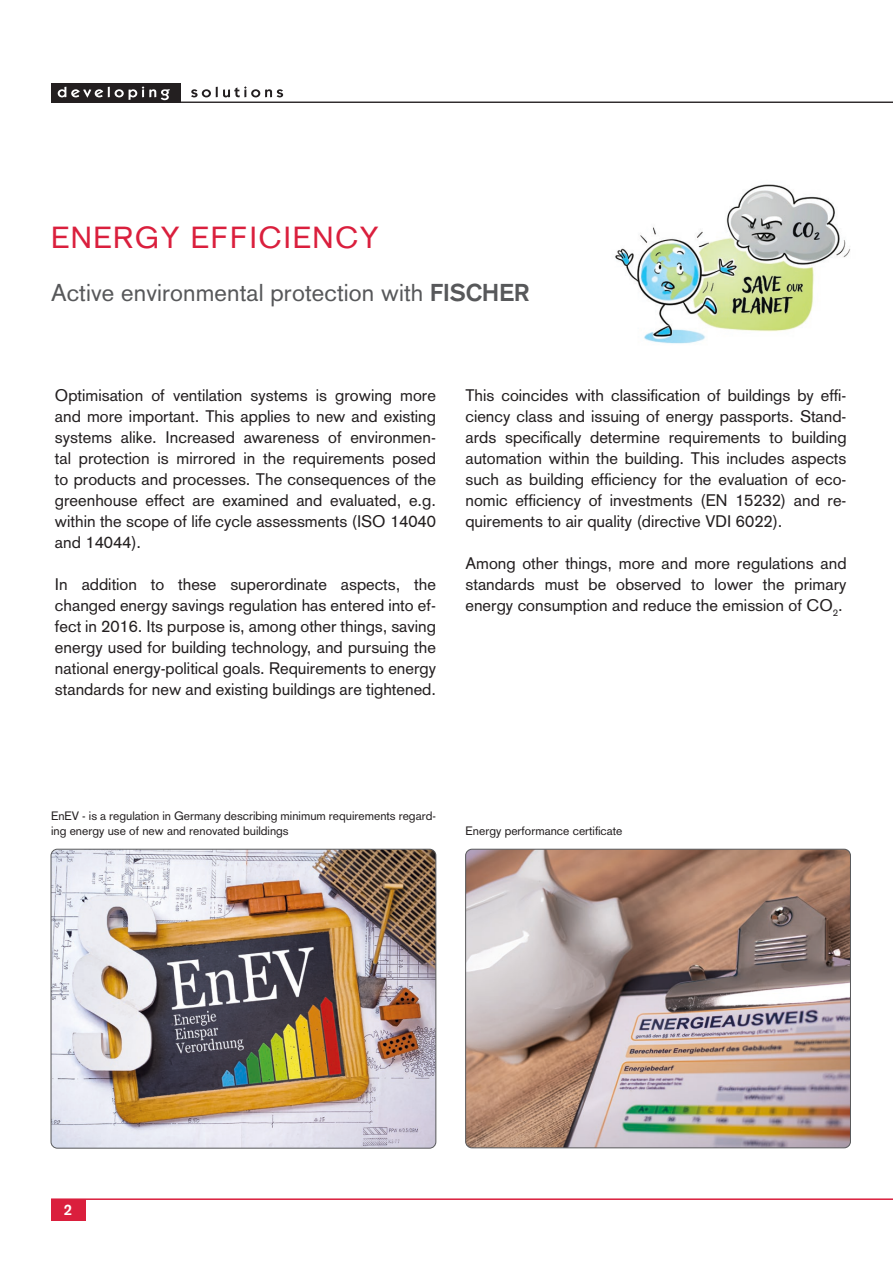
<style>
.page{position:relative;width:893px;height:1263px;background:#fff}
.page>*{position:absolute;margin:0;border:0;box-sizing:border-box;transform-origin:0 0}
.t1{font:30px "Akzidenz Grotesk";letter-spacing:.05em;color:#da1f3d}
.t2{font:24px "Akzidenz Grotesk";letter-spacing:.005em;color:#57585a}
.t3{font:16.5px/21px "Akzidenz Grotesk";color:#231f20;text-align:justify}
.t4{font:700 15px "Akzidenz Grotesk";color:#fff}
.t5{font:12px/15px "Akzidenz Grotesk";color:#231f20}
.s1{font-weight:700}
</style>
<div class="page">
<hr style="left:51px;top:1198px;width:842px;height:2px;background:#da1f3d">
<div style="left:51px;top:1199px;width:34px;height:21px;background:#da1f3d"></div>
<hr style="left:51px;top:102px;width:842px;height:1px;background:#231f20">
<div style="left:51px;top:83px;width:129px;height:20px;background:#231f20"></div>
<svg style="left:58px;top:86px;width:112px;height:14px"></svg>
<svg style="left:191px;top:86px;width:92px;height:11px"></svg>
<img style="left:51px;top:849px;width:385px;height:299px">
<div style="left:51px;top:849px;width:385px;height:299px;border:1px solid #57585a;border-radius:6px"></div>
<img style="left:467px;top:849px;width:382px;height:299px">
<div style="left:465px;top:849px;width:386px;height:299px;border:1px solid #57585a;border-radius:6px"></div>
<img style="left:615px;top:184px;width:236px;height:160px">
<h1 class="t1" style="left:51px;top:220px;width:329px">ENERGY EFFICIENCY</h1>
<h2 class="t2" style="left:51px;top:279px;width:480px">Active environmental protection with <span class="s1">FISCHER</span></h2>
<p class="t3" style="left:55px;top:385px;width:383px">Optimisation of ventilation systems is growing more and more important. This applies to new and existing systems alike. Increased awareness of environmen&shy;tal protection is mirrored in the requirements posed to products and processes. The consequences of the greenhouse effect are examined and evaluated, e.g. within the scope of life cycle assessments (ISO 14040 and 14044).</p>
<p class="t3" style="left:55px;top:574px;width:383px">In addition to these superordinate aspects, the changed energy savings regulation has entered into ef&shy;fect in 2016. Its purpose is, among other things, saving energy used for building technology, and pursuing the national energy-political goals. Requirements to energy standards for new and existing buildings are tightened.</p>
<p class="t3" style="left:465px;top:385px;width:383px">This coincides with classification of buildings by effi&shy;ciency class and issuing of energy passports. Stand&shy;ards specifically determine requirements to building automation within the building. This includes aspects such as building efficiency for the evaluation of eco&shy;nomic efficiency of investments (EN 15232) and re&shy;quirements to air quality (directive VDI 6022).</p>
<p class="t3" style="left:465px;top:553px;width:383px">Among other things, more and more regulations and standards must be observed to lower the primary energy consumption and reduce the emission of CO<sub>2</sub>.</p>
<p class="t5" style="left:51px;top:808px;width:386px">EnEV - is a regulation in Germany describing minimum requirements regard&shy;ing energy use of new and renovated buildings</p>
<p class="t5" style="left:466px;top:823px;width:158px">Energy performance certificate</p>
<p class="t4" style="left:64px;top:1201px;width:10px">2</p>
</div>
